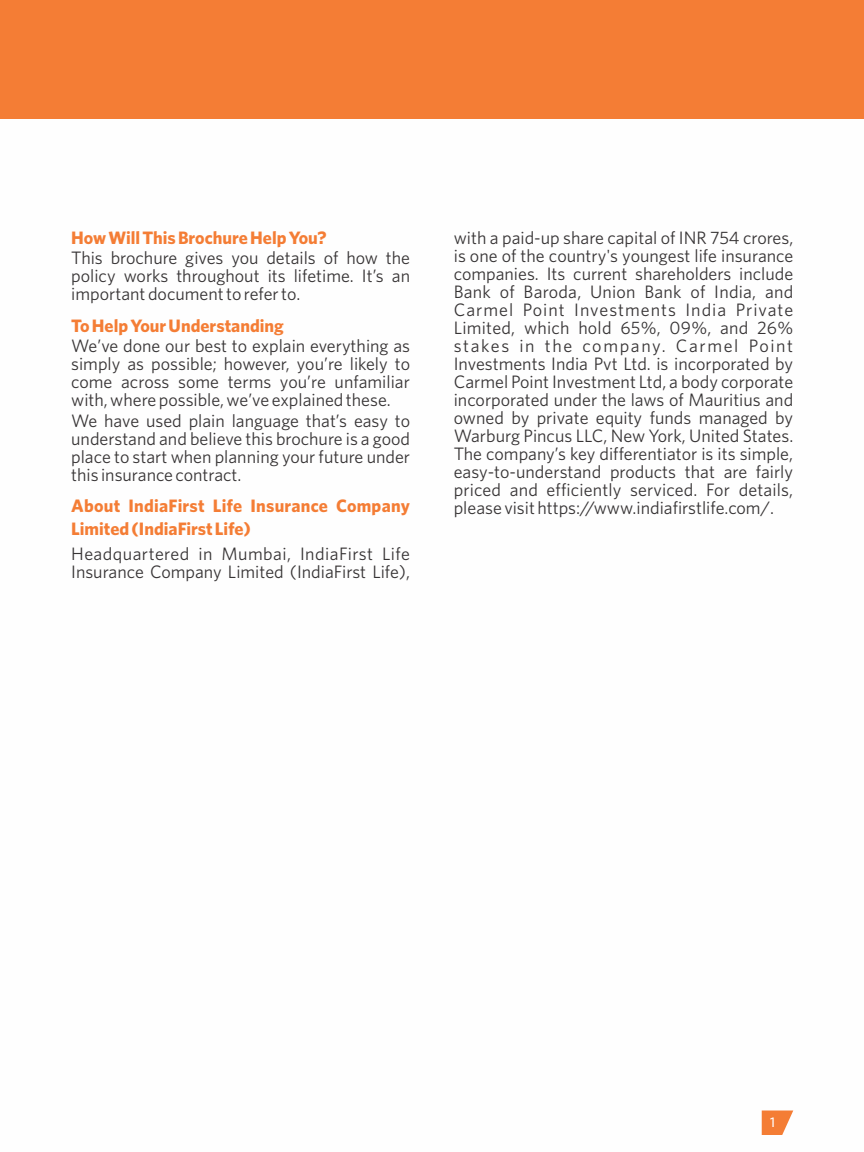
<style>
.page{position:relative;width:864px;height:1152px;background:#fff}
.page>*{position:absolute;margin:0;border:0;box-sizing:border-box;transform-origin:0 0}
.t1{font:18px/18px "Whitney";color:#373435;text-align:justify}
.t2{font:700 18px/22.8px "Whitney";color:#f47d35}
.t3{font:500 14px "Whitney";color:#fefefe}
</style>
<div class="page">
<div style="left:0;top:0;width:864px;height:119px;background:#f47d35"></div>
<svg style="left:762px;top:1111px;width:31px;height:24px"></svg>
<p class="t2" style="left:71px;top:228px;width:257px">How Will This Brochure Help You?</p>
<p class="t1" style="left:71px;top:251px;width:340px">This brochure gives you details of how the policy works throughout its lifetime. It’s an important document to refer to.</p>
<p class="t2" style="left:71px;top:315px;width:214px">To Help Your Understanding</p>
<p class="t1" style="left:71px;top:338px;width:340px">We’ve done our best to explain everything as simply as possible; however, you’re likely to come across some terms you’re unfamiliar with, where possible, we’ve explained these.</p>
<p class="t1" style="left:71px;top:413px;width:340px">We have used plain language that’s easy to understand and believe this brochure is a good place to start when planning your future under this insurance contract.</p>
<p class="t2" style="left:71px;top:495px;width:340px">About IndiaFirst Life Insurance Company<br>Limited (IndiaFirst Life)</p>
<p class="t1" style="left:71px;top:546px;width:340px">Headquartered in Mumbai, IndiaFirst Life<br>Insurance Company Limited (IndiaFirst Life),</p>
<p class="t1" style="left:454px;top:230px;width:341px">with a paid-up share capital of INR 754 crores, is one of the country's youngest life insurance companies. Its current shareholders include Bank of Baroda, Union Bank of India, and Carmel Point Investments India Private Limited, which hold 65%, 09%, and 26% stakes in the company. Carmel Point Investments India Pvt Ltd. is incorporated by Carmel Point Investment Ltd, a body corporate incorporated under the laws of Mauritius and owned by private equity funds managed by Warburg Pincus LLC, New York, United States.<br>The company’s key differentiator is its simple, easy-to-understand products that are fairly priced and efficiently serviced. For details, please visit https://www.indiafirstlife.com/.</p>
<p class="t3" style="left:770px;top:1117px;width:6px">1</p>
</div>
